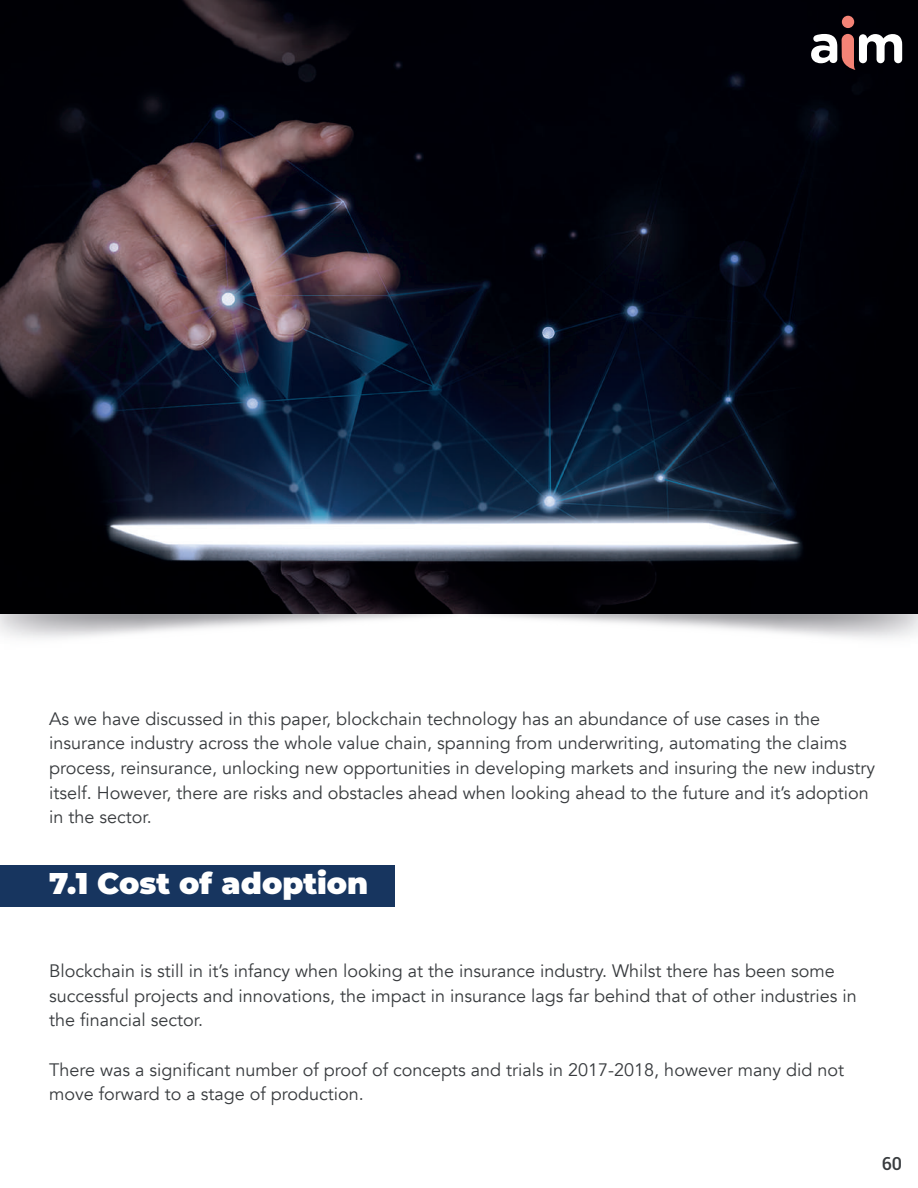
<style>
.page{position:relative;width:918px;height:1188px;background:#fff}
.page>*{position:absolute;margin:0;border:0;box-sizing:border-box;transform-origin:0 0}
.t1{font:900 30px "Montserrat";color:#fff}
.t2{font:18px/24.6px "Avenir";color:#383b3e}
.t3{font:500 18px "Roboto";color:#383b3e}
</style>
<div class="page">
<img style="left:0;top:0;width:918px;height:614px">
<div style="left:0;top:865px;width:394px;height:42px;background:#17355f"></div>
<div style="left:842px;top:16px;width:12px;height:12px;background:#f48376;border-radius:50%"></div>
<svg style="left:811px;top:34px;width:91px;height:36px"></svg>
<svg style="left:255px;top:603px;width:99px;height:25px"></svg>
<svg style="left:354px;top:421px;width:274px;height:205px;background:#3e4959"></svg>
<svg style="left:556px;top:302px;width:192px;height:239px;background:#233044"></svg>
<svg style="left:660px;top:94px;width:255px;height:304px;background:#00010a"></svg>
<p class="t2" style="left:49px;top:707px;width:827px">As we have discussed in this paper, blockchain technology has an abundance of use cases in the insurance industry across the whole value chain, spanning from underwriting, automating the claims process, reinsurance, unlocking new opportunities in developing markets and insuring the new industry itself. However, there are risks and obstacles ahead when looking ahead to the future and it’s adoption in the sector.</p>
<h1 class="t1" style="left:49px;top:861px;width:321px">7.1 Cost of adoption</h1>
<p class="t2" style="left:49px;top:959px;width:809px">Blockchain is still in it’s infancy when looking at the insurance industry. Whilst there has been some successful projects and innovations, the impact in insurance lags far behind that of other industries in the financial sector.</p>
<p class="t2" style="left:49px;top:1057px;width:796px">There was a significant number of proof of concepts and trials in 2017-2018, however many did not move forward to a stage of production.</p>
<p class="t3" style="left:882px;top:1151px;width:22px">60</p>
</div>
